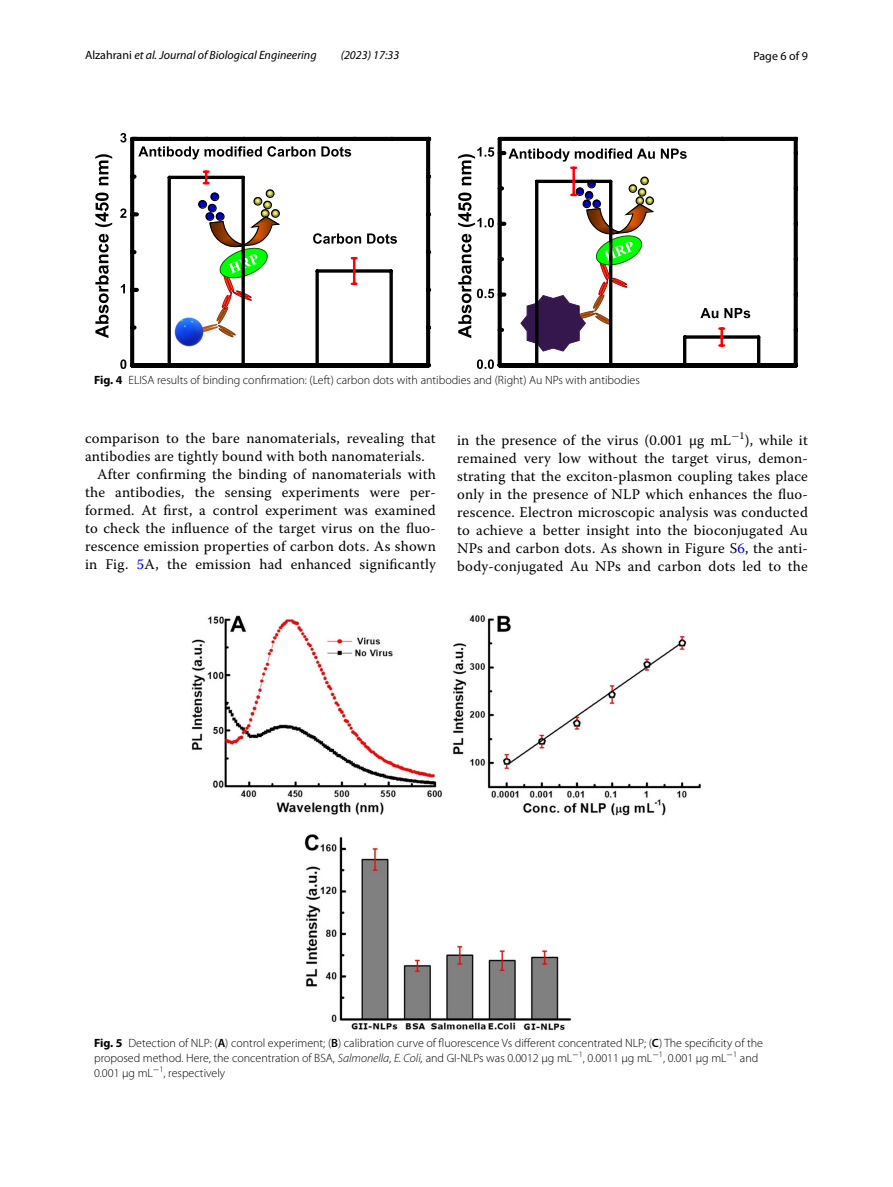
<style>
.page{position:relative;width:893px;height:1187px;background:#fff}
.page>*{position:absolute;margin:0;border:0;box-sizing:border-box;transform-origin:0 0}
.t1{font:14.7px/18px "Warnock Pro";letter-spacing:.015em;color:#000;text-align:justify}
.t2{font:300 12px/15px "Myriad Pro";color:#000}
.t3{font:italic 12px "Myriad Pro";color:#000}
.t4{font:12px "Myriad Pro";color:#000}
.s1{font-style:normal}
.s2{font-weight:700}
.s3{color:#00f}
.s4{font-weight:600}
.s5{font-style:italic}
</style>
<div class="page">
<img style="left:174px;top:177px;width:324px;height:169px">
<hr style="left:609px;top:181px;width:3px;height:184px;background:#000">
<hr style="left:535px;top:181px;width:3px;height:184px;background:#000">
<hr style="left:685px;top:335px;width:74px;height:3px;background:#000">
<hr style="left:757px;top:337px;width:3px;height:28px;background:#000">
<hr style="left:683px;top:337px;width:3px;height:28px;background:#000">
<svg style="left:719px;top:327px;width:5px;height:20px"></svg>
<svg style="left:477px;top:359px;width:17px;height:10px"></svg>
<hr style="left:498px;top:139px;width:4px;height:226px;background:#000">
<svg style="left:500px;top:137px;width:296px;height:4px"></svg>
<hr style="left:500px;top:363px;width:296px;height:4px;background:#000">
<svg style="left:794px;top:139px;width:4px;height:226px"></svg>
<svg style="left:700px;top:308px;width:50px;height:10px"></svg>
<svg style="left:501px;top:148px;width:186px;height:204px"></svg>
<svg style="left:458px;top:147px;width:36px;height:191px"></svg>
<hr style="left:169px;top:176px;width:74px;height:3px;background:#000">
<svg style="left:241px;top:337px;width:4px;height:26px"></svg>
<hr style="left:168px;top:177px;width:3px;height:188px;background:#000">
<hr style="left:317px;top:269px;width:74px;height:3px;background:#000">
<svg style="left:389px;top:271px;width:4px;height:92px"></svg>
<svg style="left:315px;top:271px;width:4px;height:92px"></svg>
<svg style="left:198px;top:170px;width:84px;height:167px"></svg>
<svg style="left:352px;top:257px;width:4px;height:28px"></svg>
<svg style="left:120px;top:359px;width:6px;height:10px"></svg>
<svg style="left:121px;top:284px;width:4px;height:9px"></svg>
<svg style="left:120px;top:208px;width:6px;height:10px"></svg>
<svg style="left:134px;top:288px;width:3px;height:4px"></svg>
<svg style="left:134px;top:212px;width:3px;height:4px"></svg>
<svg style="left:130px;top:159px;width:4px;height:206px"></svg>
<hr style="left:132px;top:137px;width:296px;height:4px;background:#000">
<hr style="left:132px;top:363px;width:296px;height:4px;background:#000">
<svg style="left:426px;top:139px;width:4px;height:226px"></svg>
<svg style="left:313px;top:233px;width:84px;height:11px"></svg>
<svg style="left:120px;top:133px;width:235px;height:26px"></svg>
<svg style="left:95px;top:154px;width:17px;height:184px"></svg>
<img style="left:191px;top:615px;width:510px;height:416px">
<p class="t3" style="left:85px;top:48px;width:233px"><span class="s1">Alzahrani</span> et al. Journal of Biological Engineering</p>
<p class="t3" style="left:341px;top:48px;width:60px">(2023) 17:33</p>
<p class="t4" style="left:753px;top:48px;width:56px">Page 6 of 9</p>
<p class="t2" style="left:94px;top:373px;width:547px"><span class="s2">Fig. 4</span> ELISA results of binding confirmation: (Left) carbon dots with antibodies and (Right) Au NPs with antibodies</p>
<p class="t1" style="left:85px;top:428px;width:352px">comparison to the bare nanomaterials, revealing that</p>
<p class="t1" style="left:85px;top:446px;width:341px">antibodies are tightly bound with both nanomaterials.</p>
<p class="t1" style="left:97px;top:464px;width:340px">After confirming the binding of nanomaterials with</p>
<p class="t1" style="left:85px;top:482px;width:352px">the antibodies, the sensing experiments were per-</p>
<p class="t1" style="left:85px;top:500px;width:352px">formed. At first, a control experiment was examined</p>
<p class="t1" style="left:85px;top:518px;width:352px">to check the influence of the target virus on the fluo-</p>
<p class="t1" style="left:85px;top:536px;width:352px">rescence emission properties of carbon dots. As shown</p>
<p class="t1" style="left:85px;top:554px;width:352px">in Fig. <span class="s3">5</span>A, the emission had enhanced significantly</p>
<p class="t1" style="left:457px;top:430px;width:352px">in the presence of the virus (0.001 µg mL<sup>−</sup><sup>1</sup>), while it remained very low without the target virus, demon&shy;strating that the exciton-plasmon coupling takes place only in the presence of NLP which enhances the fluo&shy;rescence. Electron microscopic analysis was conducted to achieve a better insight into the bioconjugated Au NPs and carbon dots. As shown in Figure S<span class="s3">6</span>, the anti&shy;body-conjugated Au NPs and carbon dots led to the</p>
<p class="t2" style="left:94px;top:1035px;width:670px"><span class="s2">Fig. 5</span> Detection of NLP: (<span class="s4">A</span>) control experiment; (<span class="s4">B</span>) calibration curve of fluorescence Vs different concentrated NLP; (<span class="s4">C</span>) The specificity of the proposed method. Here, the concentration of BSA, <span class="s5">Salmonella</span>, <span class="s5">E. Coli,</span> and GI-NLPs was 0.0012 µg -mL<sup>−</sup><sup>1</sup>, 0.0011 µg -mL<sup>−</sup><sup>1</sup>, 0.001 µg -mL<sup>−</sup><sup>1</sup> and<br>0.001 µg -mL<sup>−</sup><sup>1</sup>, respectively</p>
</div>
